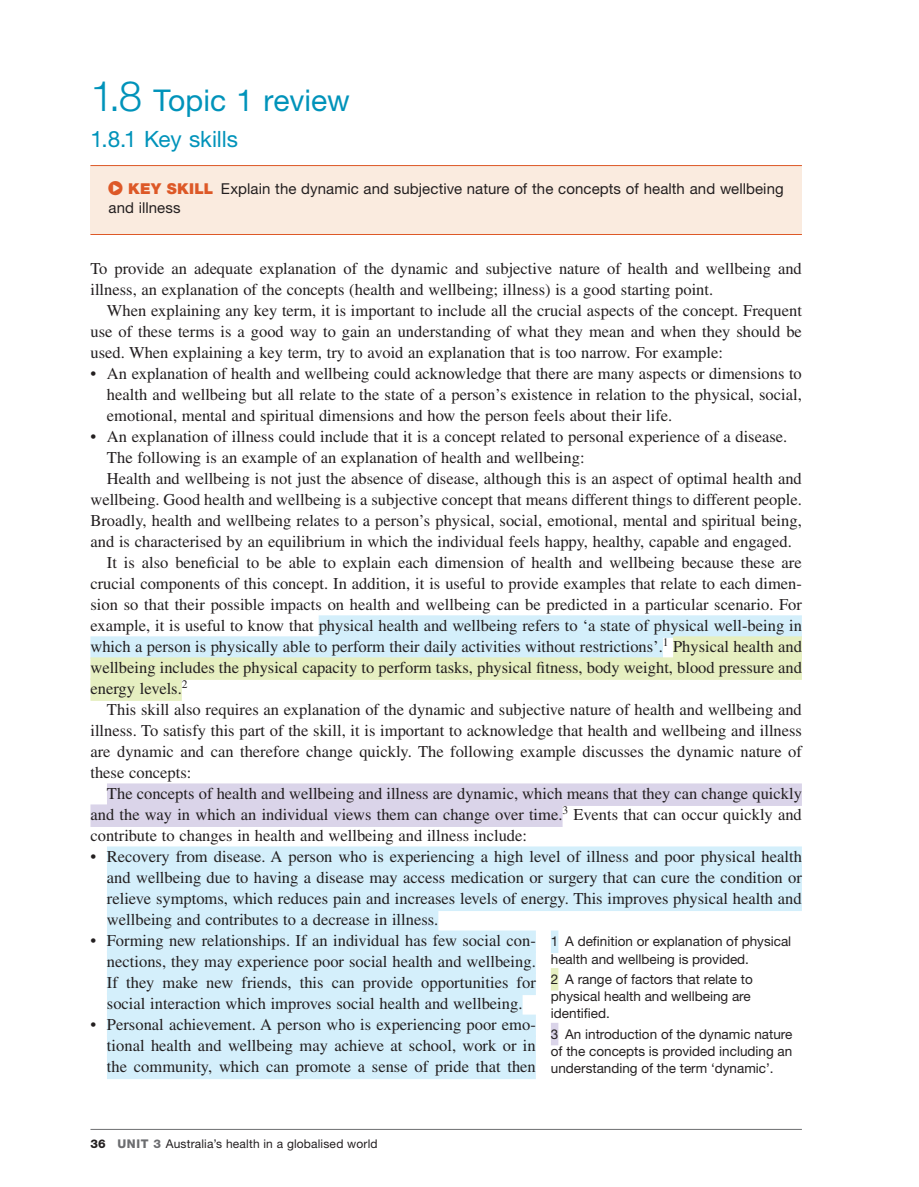
<style>
.page{position:relative;width:919px;height:1187px;background:#fff}
.page>*{position:absolute;margin:0;border:0;box-sizing:border-box;transform-origin:0 0}
.t1{font:30px "Helvetica Neue LT Std";color:#0093ba}
.t2{font:22.5px "Helvetica Neue LT Std";letter-spacing:-.005em;color:#0093ba}
.t3{font:16.5px/21px "Times LT Std";color:#231f20;text-align:justify}
.t4{font:15px/19.5px "Helvetica Neue LT Std";letter-spacing:.005em;color:#231f20}
.t5{font:13.5px/17.2px "Helvetica Neue LT Std";color:#231f20}
.t6{font:12px "Helvetica Neue LT Std";letter-spacing:.015em;color:#231f20}
.s1{font-weight:300;font-size:42px}
.s2{font-weight:900;color:#dd5827}
.s3{font-weight:800}
.s4{font-weight:800;color:#6c6d70}
</style>
<div class="page">
<hr style="left:90px;top:1128px;width:711px;height:1px;background:#6c6d70">
<div style="left:318px;top:615px;width:483px;height:22px;background:#d4effb"></div>
<div style="left:90px;top:636px;width:573px;height:22px;background:#d4effb"></div>
<div style="left:673px;top:636px;width:128px;height:22px;background:#e6efc1"></div>
<div style="left:90px;top:657px;width:711px;height:22px;background:#e6efc1"></div>
<div style="left:90px;top:678px;width:92px;height:22px;background:#e6efc1"></div>
<div style="left:107px;top:783px;width:694px;height:22px;background:#dad4e9"></div>
<div style="left:90px;top:804px;width:472px;height:22px;background:#dad4e9"></div>
<div style="left:107px;top:846px;width:694px;height:22px;background:#d4effb"></div>
<div style="left:107px;top:867px;width:694px;height:22px;background:#d4effb"></div>
<div style="left:107px;top:888px;width:694px;height:22px;background:#d4effb"></div>
<div style="left:107px;top:909px;width:331px;height:22px;background:#d4effb"></div>
<div style="left:107px;top:930px;width:429px;height:22px;background:#d4effb"></div>
<div style="left:107px;top:951px;width:429px;height:22px;background:#d4effb"></div>
<div style="left:107px;top:972px;width:429px;height:22px;background:#d4effb"></div>
<div style="left:107px;top:993px;width:415px;height:22px;background:#d4effb"></div>
<div style="left:107px;top:1014px;width:429px;height:22px;background:#d4effb"></div>
<div style="left:107px;top:1035px;width:429px;height:22px;background:#d4effb"></div>
<div style="left:107px;top:1056px;width:429px;height:22px;background:#d4effb"></div>
<div style="left:90px;top:165px;width:711px;height:70px;background:#faebdf"></div>
<hr style="left:90px;top:165px;width:711px;height:1px;background:#dd5827">
<hr style="left:90px;top:234px;width:711px;height:1px;background:#dd5827">
<div style="left:551px;top:930px;width:7px;height:22px;background:#d4effb"></div>
<div style="left:551px;top:967px;width:7px;height:23px;background:#e6efc1"></div>
<div style="left:551px;top:1022px;width:7px;height:23px;background:#dad4e9"></div>
<h1 class="t1" style="left:90px;top:82px;width:261px"><span class="s1">1.8</span> Topic 1 review</h1>
<h2 class="t2" style="left:90px;top:126px;width:149px">1.8.1 Key skills</h2>
<p class="t4" style="left:108px;top:179px;width:676px;text-indent:20px"><span class="s2">KEY SKILL</span> Explain the dynamic and subjective nature of the concepts of health and wellbeing and illness</p>
<p class="t3" style="left:90px;top:258px;width:712px">To provide an adequate explanation of the dynamic and subjective nature of health and wellbeing and illness, an explanation of the concepts (health and wellbeing; illness) is a good starting point.</p>
<p class="t3" style="left:90px;top:300px;width:713px;text-indent:16px">When explaining any key term, it is important to include all the crucial aspects of the concept. Frequent use of these terms is a good way to gain an understanding of what they mean and when they should be used. When explaining a key term, try to avoid an explanation that is too narrow. For example:</p>
<p class="t3" style="left:107px;top:363px;width:696px;text-indent:-16px">• An explanation of health and wellbeing could acknowledge that there are many aspects or dimensions to health and wellbeing but all relate to the state of a person’s existence in relation to the physical, social, emotional, mental and spiritual dimensions and how the person feels about their life.</p>
<p class="t3" style="left:90px;top:426px;width:698px">• An explanation of illness could include that it is a concept related to personal experience of a disease.</p>
<p class="t3" style="left:107px;top:447px;width:479px">The following is an example of an explanation of health and wellbeing:</p>
<p class="t3" style="left:107px;top:468px;width:696px">Health and wellbeing is not just the absence of disease, although this is an aspect of optimal health and</p>
<p class="t3" style="left:90px;top:489px;width:712px">wellbeing. Good health and wellbeing is a subjective concept that means different things to different people.</p>
<p class="t3" style="left:90px;top:510px;width:712px">Broadly, health and wellbeing relates to a person’s physical, social, emotional, mental and spiritual being,</p>
<p class="t3" style="left:90px;top:531px;width:702px">and is characterised by an equilibrium in which the individual feels happy, healthy, capable and engaged.</p>
<p class="t3" style="left:107px;top:552px;width:696px">It is also beneficial to be able to explain each dimension of health and wellbeing because these are</p>
<p class="t3" style="left:90px;top:573px;width:713px">crucial components of this concept. In addition, it is useful to provide examples that relate to each dimen-</p>
<p class="t3" style="left:90px;top:594px;width:712px">sion so that their possible impacts on health and wellbeing can be predicted in a particular scenario. For</p>
<p class="t3" style="left:90px;top:615px;width:713px">example, it is useful to know that physical health and wellbeing refers to ‘a state of physical well-being in</p>
<p class="t3" style="left:90px;top:636px;width:713px">which a person is physically able to perform their daily activities without restrictions’.<sup>1</sup> Physical health and</p>
<p class="t3" style="left:90px;top:657px;width:713px">wellbeing includes the physical capacity to perform tasks, physical fitness, body weight, blood pressure and</p>
<p class="t3" style="left:90px;top:678px;width:99px">energy levels.<sup>2</sup></p>
<p class="t3" style="left:107px;top:699px;width:696px">This skill also requires an explanation of the dynamic and subjective nature of health and wellbeing and</p>
<p class="t3" style="left:90px;top:720px;width:713px">illness. To satisfy this part of the skill, it is important to acknowledge that health and wellbeing and illness</p>
<p class="t3" style="left:90px;top:741px;width:713px">are dynamic and can therefore change quickly. The following example discusses the dynamic nature of</p>
<p class="t3" style="left:90px;top:762px;width:102px">these concepts:</p>
<p class="t3" style="left:107px;top:783px;width:696px">The concepts of health and wellbeing and illness are dynamic, which means that they can change quickly</p>
<p class="t3" style="left:90px;top:804px;width:712px">and the way in which an individual views them can change over time.<sup>3</sup> Events that can occur quickly and</p>
<p class="t3" style="left:90px;top:825px;width:438px">contribute to changes in health and wellbeing and illness include:</p>
<p class="t3" style="left:107px;top:846px;width:696px;text-indent:-17px">• Recovery from disease. A person who is experiencing a high level of illness and poor physical health and wellbeing due to having a disease may access medication or surgery that can cure the condition or relieve symptoms, which reduces pain and increases levels of energy. This improves physical health and wellbeing and contributes to a decrease in illness.</p>
<p class="t3" style="left:107px;top:930px;width:430px;text-indent:-17px">• Forming new relationships. If an individual has few social con&shy;nections, they may experience poor social health and wellbeing.<br>If they make new friends, this can provide opportunities for social interaction which improves social health and wellbeing.</p>
<p class="t3" style="left:107px;top:1014px;width:430px;text-indent:-17px">• Personal achievement. A person who is experiencing poor emo&shy;tional health and wellbeing may achieve at school, work or in the community, which can promote a sense of pride that then</p>
<p class="t5" style="left:551px;top:932px;width:242px">1 A definition or explanation of physical health and wellbeing is provided.</p>
<p class="t5" style="left:551px;top:970px;width:203px">2 A range of factors that relate to physical health and wellbeing are identified.</p>
<p class="t5" style="left:551px;top:1024px;width:243px;text-align:justify">3 An introduction of the dynamic nature of the concepts is provided including an understanding of the term ‘dynamic’.</p>
<p class="t6" style="left:90px;top:1136px;width:288px"><span class="s3">36</span> <span class="s4">UNIT 3</span> Australia’s health in a globalised world</p>
</div>
